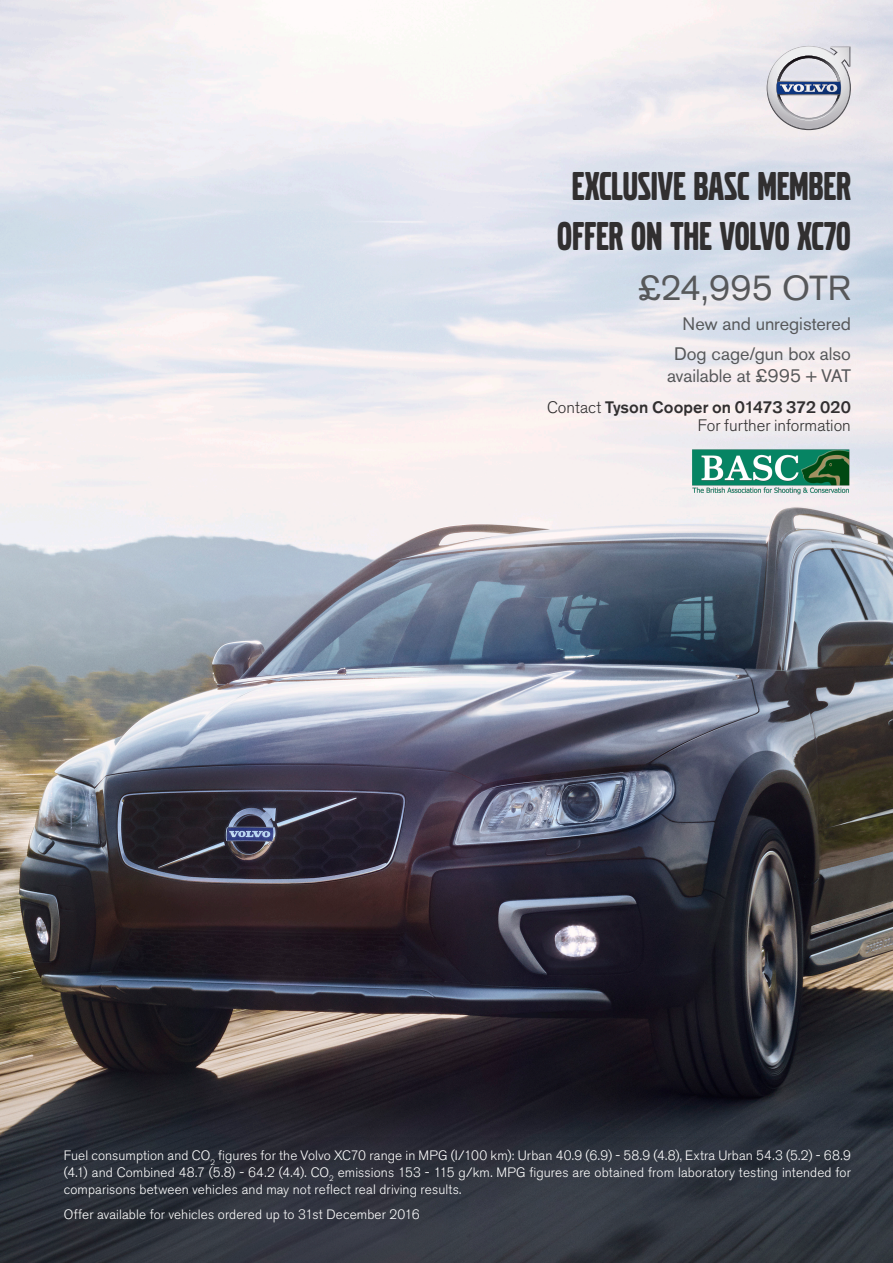
<style>
.page{position:relative;width:893px;height:1263px;background:#fff}
.page>*{position:absolute;margin:0;border:0;box-sizing:border-box;transform-origin:0 0}
.t1{font:42px/50.4px "Volvo Broad Pro";color:#312f30;text-align:center}
.t2{font:34.5px "Volvo Sans Pro";letter-spacing:-.005em;color:#57585a}
.t3{font:18px/21.6px "Volvo Sans Pro";color:#57585a;text-align:center}
.body_copy_95_blk_off{font:300 16.5px/18px "Volvo Sans Pro";color:#312f30;text-align:right}
.Fuel_Figures{font:300 13.5px/16.8px "Volvo Sans Pro";letter-spacing:.01em;color:#fff;text-align:justify}
.s1{font-weight:500}
</style>
<div class="page">
<img style="left:0;top:0;width:893px;height:1137px">
<svg style="left:767px;top:46px;width:84px;height:84px;background:#c3c4cd"></svg>
<svg style="left:0;top:1137px;width:893px;height:126px;background:#2f333d"></svg>
<img style="left:686px;top:449px;width:165px;height:49px">
<p class="t1" style="left:557px;top:162px;width:295px">EXCLUSIVE BASC MEMBER<br>OFFER ON THE VOLVO XC70</p>
<p class="t2" style="left:638px;top:267px;width:214px">£24,995 OTR</p>
<p class="t3" style="left:683px;top:313px;width:170px">New and unregistered</p>
<p class="t3" style="left:667px;top:343px;width:185px">Dog cage/gun box also available at £995 + VAT</p>
<p class="body_copy_95_blk_off" style="left:547px;top:399px;width:305px">Contact <span class="s1">Tyson Cooper on 01473 372 020<br></span>For further information</p>
<p class="Fuel_Figures" style="left:64px;top:1147px;width:789px">Fuel consumption and CO<sub>2</sub> figures for the Volvo XC70 range in MPG (I/100 km): Urban 40.9 (6.9) - 58.9 (4.8), Extra Urban 54.3 (5.2) - 68.9 (4.1) and Combined 48.7 (5.8) - 64.2 (4.4). CO<sub>2</sub> emissions 153 - 115 g/km. MPG figures are obtained from laboratory testing intended for comparisons between vehicles and may not reflect real driving results.</p>
<p class="Fuel_Figures" style="left:64px;top:1206px;width:357px">Offer available for vehicles ordered up to 31st December 2016</p>
</div>
